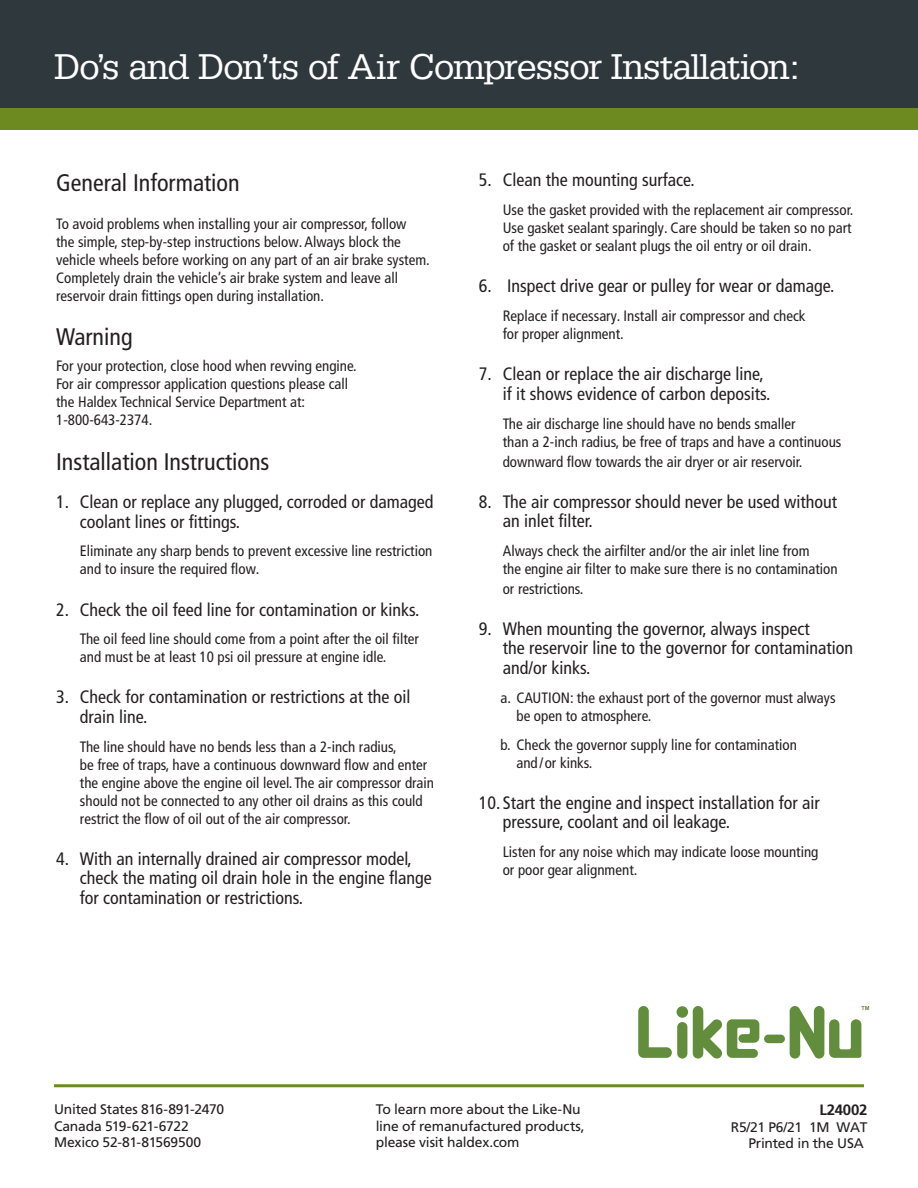
<style>
.page{position:relative;width:918px;height:1188px;background:#fff}
.page>*{position:absolute;margin:0;border:0;box-sizing:border-box;transform-origin:0 0}
.t1{font:34.5px "Glypha LT Pro";letter-spacing:-.035em;color:#fff;scale:1.05 1}
.t2{font:condensed 24px "Frutiger LT Pro";color:#231f20}
.t3{font:condensed 18px/19.5px "Frutiger LT Pro";color:#231f20}
.t4{font:condensed 15px/18px "Frutiger LT Pro";color:#231f20}
.t5{font:700 15px "Frutiger LT Pro";letter-spacing:-.015em;color:#231f20}
.t6{font:13.8px/16.5px "Frutiger LT Pro";letter-spacing:-.015em;color:#231f20;text-align:right}
</style>
<div class="page">
<div style="left:764px;top:1035px;width:21px;height:8px;background:#628d3d;border-radius:4px"></div>
<div style="left:677px;top:1006px;width:11px;height:12px;background:#628d3d;border-radius:50%"></div>
<div style="left:677px;top:1022px;width:10px;height:37px;background:#628d3d;border-radius:5px"></div>
<svg style="left:638px;top:1006px;width:34px;height:52px"></svg>
<svg style="left:693px;top:1006px;width:66px;height:53px"></svg>
<svg style="left:790px;top:1006px;width:79px;height:53px"></svg>
<div style="left:0;top:0;width:918px;height:119px;background:#2f383d"></div>
<div style="left:0;top:108px;width:918px;height:22px;background:#6c8a1f"></div>
<hr style="left:54px;top:1084px;width:810px;height:3px;background:#6c8a1f">
<p class="t1" style="left:54px;top:46px;width:714px">Do’s and Don’ts of Air Compressor Installation:</p>
<p class="t2" style="left:56px;top:169px;width:185px">General Information</p>
<p class="t4" style="left:56px;top:215px;width:375px">To avoid problems when installing your air compressor, follow<br>the simple, step-by-step instructions below. Always block the vehicle wheels before working on any part of an air brake system.<br>Completely drain the vehicle’s air brake system and leave all reservoir drain fittings open during installation.</p>
<p class="t2" style="left:56px;top:323px;width:78px">Warning</p>
<p class="t4" style="left:56px;top:357px;width:302px">For your protection, close hood when revving engine.<br>For air compressor application questions please call the Haldex Technical Service Department at:<br>1-800-643-2374.</p>
<p class="t2" style="left:56px;top:448px;width:215px">Installation Instructions</p>
<p class="t3" style="left:80px;top:492px;width:355px;text-indent:-24px">1. Clean or replace any plugged, corroded or damaged coolant lines or fittings.</p>
<p class="t4" style="left:80px;top:542px;width:354px">Eliminate any sharp bends to prevent excessive line restriction and to insure the required flow.</p>
<p class="t3" style="left:56px;top:600px;width:365px">2. Check the oil feed line for contamination or kinks.</p>
<p class="t4" style="left:80px;top:630px;width:340px">The oil feed line should come from a point after the oil filter and must be at least 10 psi oil pressure at engine idle.</p>
<p class="t3" style="left:80px;top:688px;width:332px;text-indent:-24px">3. Check for contamination or restrictions at the oil drain line.</p>
<p class="t4" style="left:80px;top:738px;width:356px">The line should have no bends less than a 2-inch radius,<br>be free of traps, have a continuous downward flow and enter the engine above the engine oil level. The air compressor drain should not be connected to any other oil drains as this could restrict the flow of oil out of the air compressor.</p>
<p class="t3" style="left:80px;top:849px;width:353px;text-indent:-24px">4. With an internally drained air compressor model, check the mating oil drain hole in the engine flange for contamination or restrictions.</p>
<p class="t3" style="left:479px;top:170px;width:217px">5. Clean the mounting surface.</p>
<p class="t4" style="left:503px;top:201px;width:352px;text-align:justify">Use the gasket provided with the replacement air compressor.<br>Use gasket sealant sparingly. Care should be taken so no part of the gasket or sealant plugs the oil entry or oil drain.</p>
<p class="t3" style="left:479px;top:276px;width:357px">6. Inspect drive gear or pulley for wear or damage.</p>
<p class="t4" style="left:503px;top:307px;width:304px">Replace if necessary. Install air compressor and check for proper alignment.</p>
<p class="t3" style="left:503px;top:364px;width:269px;text-indent:-24px">7. Clean or replace the air discharge line, if it shows evidence of carbon deposits.</p>
<p class="t4" style="left:503px;top:415px;width:340px">The air discharge line should have no bends smaller<br>than a 2-inch radius, be free of traps and have a continuous</p>
<p class="t4" style="left:503px;top:452px;width:301px">downward flow towards the air dryer or air reservoir.</p>
<p class="t3" style="left:503px;top:492px;width:336px;text-indent:-24px">8. The air compressor should never be used without an inlet filter.</p>
<p class="t4" style="left:503px;top:542px;width:336px">Always check the airfilter and/or the air inlet line from<br>the engine air filter to make sure there is no contamination</p>
<p class="t4" style="left:503px;top:580px;width:82px">or restrictions.</p>
<p class="t3" style="left:503px;top:619px;width:352px;text-indent:-24px">9. When mounting the governor, always inspect<br>the reservoir line to the governor for contamination and/or kinks.</p>
<p class="t4" style="left:516px;top:689px;width:321px;text-indent:-16px">a. CAUTION: the exhaust port of the governor must always be open to atmosphere.</p>
<p class="t4" style="left:516px;top:736px;width:282px;text-indent:-16px">b. Check the governor supply line for contamination and/or kinks.</p>
<p class="t3" style="left:503px;top:793px;width:319px;text-indent:-24px">10. Start the engine and inspect installation for air pressure, coolant and oil leakage.</p>
<p class="t4" style="left:503px;top:843px;width:317px">Listen for any noise which may indicate loose mounting or poor gear alignment.</p>
<p class="t6" style="left:54px;top:1101px;width:172px">United States 816-891-2470</p>
<p class="t6" style="left:54px;top:1118px;width:136px">Canada 519-621-6722</p>
<p class="t6" style="left:54px;top:1134px;width:149px">Mexico 52-81-81569500</p>
<p class="t6" style="left:376px;top:1101px;width:210px;text-align:left">To learn more about the Like-Nu line of remanufactured products, please visit haldex.com</p>
<p class="t5" style="left:820px;top:1101px;width:49px">L24002</p>
<p class="t6" style="left:731px;top:1119px;width:138px">R5/21 P6/21 1M WAT<br>Printed in the USA</p>
</div>
